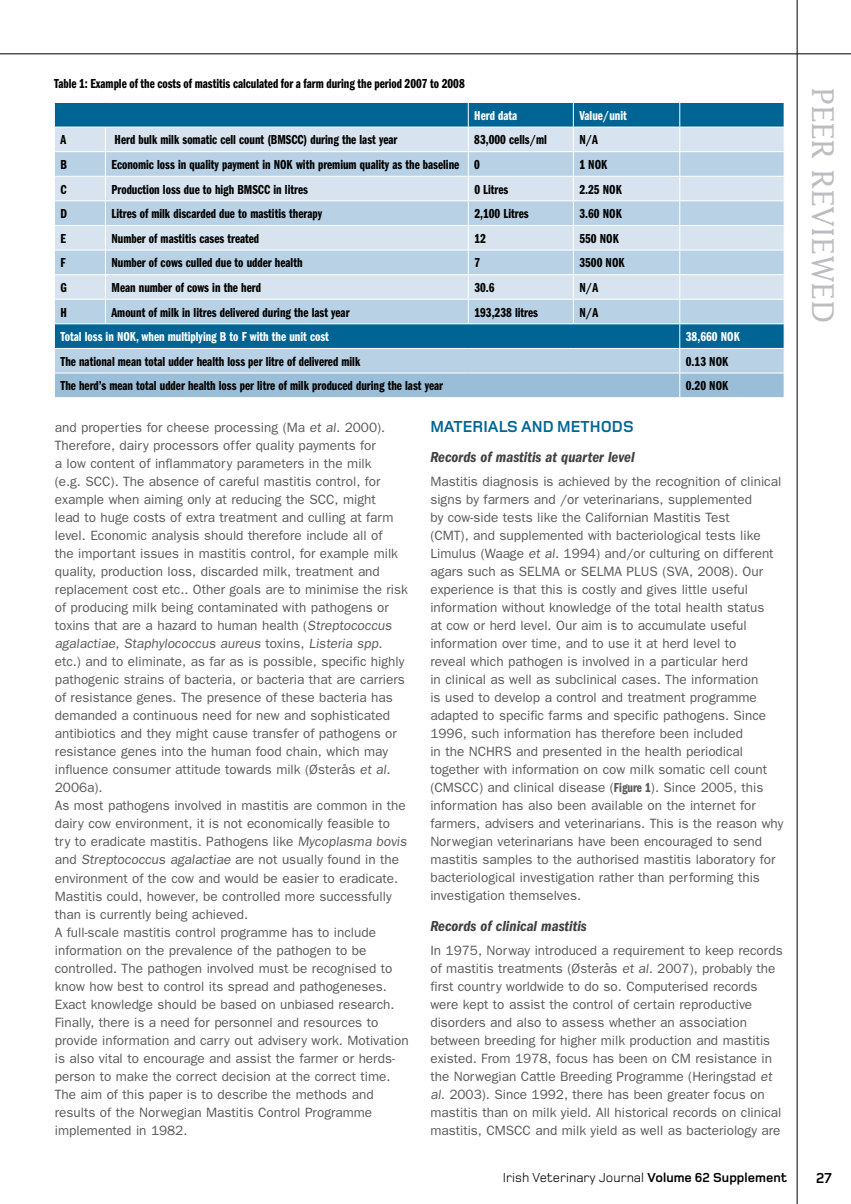
<style>
.page{position:relative;width:851px;height:1204px;background:#fff}
.page>*{position:absolute;margin:0;border:0;box-sizing:border-box;transform-origin:0 0}
.t1{font:30px "Blwprc Lucida";color:#bcbdc0}
.t2{font:700 16.5px "Mqvydx Foundry Monoline";color:#006595}
.t3{font:italic 600 condensed 15px "Flrgpy Franklin Gothic";color:#414142}
.t4{font:700 15px "Mqvydx Foundry Monoline";color:#000}
.t5{font:13.5px/18px "Twkywx Franklin Gothic";color:#58595b}
.t6{font:13.5px "Wbyjtj Franklin Gothic Demi Cmpr";color:#000}
.t7{font:13.5px "Wbyjtj Franklin Gothic Demi Cmpr";color:#fff}
.t8{font:13.5px "Xfrpps Foundry Monoline";color:#000}
.s1{font-family:"Wbyjtj Franklin Gothic Demi Cmpr"}
.s2{font-family:"Mqvydx Foundry Monoline";font-weight:700}
</style>
<div class="page">
<hr style="left:0;top:54px;width:850px;height:1px;background:#000">
<hr style="left:796px;top:0;width:1px;height:1203px;background:#000">
<svg style="left:54px;top:103px;width:730px;height:294px;background:#a5c6db"></svg>
<p class="t6" style="left:54px;top:76px;width:412px">Table 1: Example of the costs of mastitis calculated for a farm during the period 2007 to 2008</p>
<p class="t7" style="left:474px;top:108px;width:44px">Herd data</p>
<p class="t7" style="left:579px;top:108px;width:49px">Value/unit</p>
<p class="t6" style="left:60px;top:132px;width:7px">A</p>
<p class="t6" style="left:115px;top:132px;width:284px">Herd bulk milk somatic cell count (BMSCC) during the last year</p>
<p class="t6" style="left:474px;top:132px;width:74px">83,000 cells/ml</p>
<p class="t6" style="left:579px;top:132px;width:20px">N/A</p>
<p class="t6" style="left:60px;top:157px;width:8px">B</p>
<p class="t6" style="left:111px;top:157px;width:370px">Economic loss in quality payment in NOK with premium quality as the baseline 0</p>
<p class="t6" style="left:579px;top:157px;width:29px">1 NOK</p>
<p class="t6" style="left:60px;top:182px;width:8px">C</p>
<p class="t6" style="left:111px;top:182px;width:198px">Production loss due to high BMSCC in litres</p>
<p class="t6" style="left:474px;top:182px;width:35px">0 Litres</p>
<p class="t6" style="left:579px;top:182px;width:44px">2.25 NOK</p>
<p class="t6" style="left:60px;top:206px;width:8px">D</p>
<p class="t6" style="left:111px;top:206px;width:212px">Litres of milk discarded due to mastitis therapy</p>
<p class="t6" style="left:474px;top:206px;width:56px">2,100 Litres</p>
<p class="t6" style="left:579px;top:206px;width:44px">3.60 NOK</p>
<p class="t6" style="left:60px;top:231px;width:7px">E</p>
<p class="t6" style="left:111px;top:231px;width:149px">Number of mastitis cases treated</p>
<p class="t6" style="left:474px;top:231px;width:13px">12</p>
<p class="t6" style="left:579px;top:231px;width:41px">550 NOK</p>
<p class="t6" style="left:60px;top:255px;width:7px">F</p>
<p class="t6" style="left:111px;top:255px;width:192px">Number of cows culled due to udder health</p>
<p class="t6" style="left:474px;top:255px;width:7px">7</p>
<p class="t6" style="left:579px;top:255px;width:47px">3500 NOK</p>
<p class="t6" style="left:60px;top:280px;width:8px">G</p>
<p class="t6" style="left:111px;top:280px;width:151px">Mean number of cows in the herd</p>
<p class="t6" style="left:474px;top:280px;width:22px">30.6</p>
<p class="t6" style="left:579px;top:280px;width:20px">N/A</p>
<p class="t6" style="left:60px;top:305px;width:8px">H</p>
<p class="t6" style="left:111px;top:305px;width:239px">Amount of milk in litres delivered during the last year</p>
<p class="t6" style="left:474px;top:305px;width:65px">193,238 litres</p>
<p class="t6" style="left:579px;top:305px;width:20px">N/A</p>
<p class="t7" style="left:60px;top:329px;width:270px">Total loss in NOK, when multiplying B to F with the unit cost</p>
<p class="t7" style="left:685px;top:329px;width:55px">38,660 NOK</p>
<p class="t6" style="left:60px;top:354px;width:301px">The national mean total udder health loss per litre of delivered milk</p>
<p class="t6" style="left:685px;top:354px;width:44px">0.13 NOK</p>
<p class="t6" style="left:60px;top:378px;width:384px">The herd’s mean total udder health loss per litre of milk produced during the last year</p>
<p class="t6" style="left:685px;top:378px;width:44px">0.20 NOK</p>
<p class="t5" style="left:55px;top:418px;width:355px">and properties for cheese processing (Ma et al. 2000).<br>Therefore, dairy processors offer quality payments for<br>a low content of inflammatory parameters in the milk<br>(e.g. SCC). The absence of careful mastitis control, for example when aiming only at reducing the SCC, might<br>lead to huge costs of extra treatment and culling at farm level. Economic analysis should therefore include all of<br>the important issues in mastitis control, for example milk quality, production loss, discarded milk, treatment and replacement cost etc.. Other goals are to minimise the risk of producing milk being contaminated with pathogens or toxins that are a hazard to human health (Streptococcus agalactiae, Staphylococcus aureus toxins, Listeria spp. etc.) and to eliminate, as far as is possible, specific highly pathogenic strains of bacteria, or bacteria that are carriers of resistance genes. The presence of these bacteria has demanded a continuous need for new and sophisticated antibiotics and they might cause transfer of pathogens or resistance genes into the human food chain, which may influence consumer attitude towards milk (Østerås et al.<br>2006a).<br>As most pathogens involved in mastitis are common in the dairy cow environment, it is not economically feasible to try to eradicate mastitis. Pathogens like Mycoplasma bovis and Streptococcus agalactiae are not usually found in the environment of the cow and would be easier to eradicate.<br>Mastitis could, however, be controlled more successfully than is currently being achieved.<br>A full-scale mastitis control programme has to include information on the prevalence of the pathogen to be controlled. The pathogen involved must be recognised to know how best to control its spread and pathogeneses.<br>Exact knowledge should be based on unbiased research.<br>Finally, there is a need for personnel and resources to provide information and carry out advisery work. Motivation is also vital to encourage and assist the farmer or herds&shy;person to make the correct decision at the correct time.<br>The aim of this paper is to describe the methods and results of the Norwegian Mastitis Control Programme implemented in 1982.</p>
<p class="t2" style="left:430px;top:418px;width:12px">MAT</p>
<p class="t2" style="left:462px;top:418px;width:54px">ERIALSAND</p>
<p class="t2" style="left:557px;top:418px;width:66px">METHODS</p>
<p class="t3" style="left:430px;top:449px;width:206px">Records of mastitis at quarter level</p>
<p class="t5" style="left:430px;top:472px;width:354px">Mastitis diagnosis is achieved by the recognition of clinical signs by farmers and /or veterinarians, supplemented<br>by cow-side tests like the Californian Mastitis Test<br>(CMT), and supplemented with bacteriological tests like Limulus (Waage et al. 1994) and/or culturing on different agars such as SELMA or SELMA PLUS (SVA, 2008). Our experience is that this is costly and gives little useful information without knowledge of the total health status<br>at cow or herd level. Our aim is to accumulate useful information over time, and to use it at herd level to<br>reveal which pathogen is involved in a particular herd<br>in clinical as well as subclinical cases. The information<br>is used to develop a control and treatment programme adapted to specific farms and specific pathogens. Since 1996, such information has therefore been included<br>in the NCHRS and presented in the health periodical together with information on cow milk somatic cell count (CMSCC) and clinical disease (<span class="s1">Figure 1</span>). Since 2005, this information has also been available on the internet for farmers, advisers and veterinarians. This is the reason why Norwegian veterinarians have been encouraged to send mastitis samples to the authorised mastitis laboratory for bacteriological investigation rather than performing this investigation themselves.</p>
<p class="t3" style="left:430px;top:917px;width:158px">Records of clinical mastitis</p>
<p class="t5" style="left:430px;top:940px;width:354px">In 1975, Norway introduced a requirement to keep records of mastitis treatments (Østerås et al. 2007), probably the first country worldwide to do so. Computerised records were kept to assist the control of certain reproductive disorders and also to assess whether an association between breeding for higher milk production and mastitis existed. From 1978, focus has been on CM resistance in the Norwegian Cattle Breeding Programme (Heringstad et al. 2003). Since 1992, there has been greater focus on mastitis than on milk yield. All historical records on clinical mastitis, CMSCC and milk yield as well as bacteriology are</p>
<h1 class="t1" style="left:841px;top:87px;width:237px;rotate:90deg">PEER reviewed</h1>
<p class="t8" style="left:503px;top:1170px;width:285px">Irish Veterinary Journal <span class="s2">VOLUME 62 SUPPLEMENT</span></p>
<p class="t4" style="left:816px;top:1169px;width:17px">27</p>
</div>
